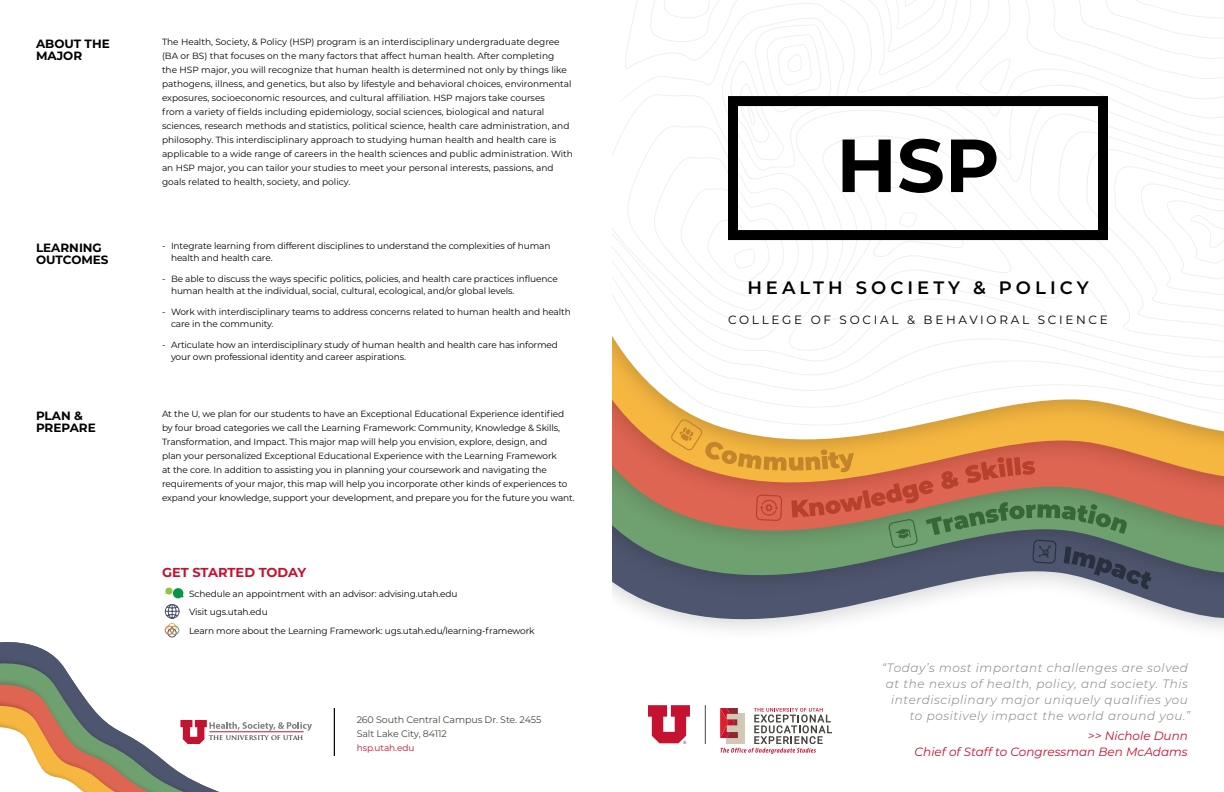
<style>
.page{position:relative;width:1224px;height:792px;background:#fff}
.page>*{position:absolute;margin:0;border:0;box-sizing:border-box;transform-origin:0 0}
.H1_Major_Title{font:700 75px "Montserrat";color:#000}
.Full_Major_Name{font:600 18px "Montserrat";letter-spacing:.225em;color:#000}
.Get_Started_Head{font:700 13px "Montserrat";letter-spacing:-.005em;color:#c41230}
.Quote_Body{font:italic 300 12px/16px "Montserrat";letter-spacing:.05em;color:#807b75;text-align:right}
.Quote_Attribution{font:italic 12px/16px "Montserrat";color:#c41230;text-align:right}
.Col_Head{font:700 12px/12px "Montserrat";color:#000}
.College_Name{font:12px "Montserrat";letter-spacing:.225em;color:#000}
.Address{font:9.5px "Montserrat";letter-spacing:-.01em;color:#48463f}
.Body_Copy{font:9px/14px "Montserrat";letter-spacing:-.01em;color:#000}
.Get_Started_Body{font:9px "Montserrat";letter-spacing:-.01em;color:#000}
.Address-2{font:9px "Montserrat";letter-spacing:-.01em;color:#c41230}
.t1{font:7.3px "Trajan Pro";color:#000}
</style>
<div class="page">
<img style="left:612px;top:586px;width:612px;height:44px">
<img style="left:612px;top:469px;width:612px;height:117px">
<svg style="left:670px;top:436px;width:482px;height:153px"></svg>
<svg style="left:612px;top:421px;width:612px;height:15px"></svg>
<svg style="left:612px;top:407px;width:612px;height:14px"></svg>
<svg style="left:612px;top:396px;width:612px;height:11px"></svg>
<svg style="left:612px;top:389px;width:584px;height:7px"></svg>
<svg style="left:612px;top:347px;width:612px;height:42px"></svg>
<svg style="left:761px;top:330px;width:357px;height:24px"></svg>
<svg style="left:1028px;top:330px;width:196px;height:17px"></svg>
<svg style="left:615px;top:0;width:609px;height:330px"></svg>
<svg style="left:0;top:635px;width:175px;height:20px"></svg>
<div style="left:728px;top:96px;width:380px;height:144px;border:10px solid #000"></div>
<div style="left:167px;top:623px;width:10px;height:9px;border:1px solid #f6b741;border-radius:50%"></div>
<div style="left:167px;top:628px;width:10px;height:10px;border:1px solid #4e556e;border-radius:50%"></div>
<div style="left:170px;top:626px;width:9px;height:9px;border:1px solid #6fa06f;border-radius:50%"></div>
<div style="left:165px;top:626px;width:9px;height:9px;border:1px solid #de6552;border-radius:50%"></div>
<svg style="left:164px;top:588px;width:20px;height:31px"></svg>
<hr style="left:334px;top:708px;width:1px;height:48px;background:#000">
<svg style="left:648px;top:705px;width:42px;height:39px"></svg>
<hr style="left:705px;top:705px;width:1px;height:39px;background:#48463f">
<svg style="left:720px;top:708px;width:112px;height:46px"></svg>
<svg style="left:0;top:657px;width:312px;height:135px"></svg>
<hr style="left:209px;top:731px;width:95px;height:1px;background:#c41230">
<p class="Col_Head" style="left:36px;top:37px;width:75px">ABOUT THE<br>MAJOR</p>
<p class="Body_Copy" style="left:162px;top:34px;width:413px">The Health, Society, &amp; Policy (HSP) program is an interdisciplinary undergraduate degree (BA or BS) that focuses on the many factors that affect human health. After completing<br>the HSP major, you will recognize that human health is determined not only by things like pathogens, illness, and genetics, but also by lifestyle and behavioral choices, environmental exposures, socioeconomic resources, and cultural affiliation. HSP majors take courses<br>from a variety of fields including epidemiology, social sciences, biological and natural sciences, research methods and statistics, political science, health care administration, and philosophy. This interdisciplinary approach to studying human health and health care is applicable to a wide range of careers in the health sciences and public administration. With an HSP major, you can tailor your studies to meet your personal interests, passions, and goals related to health, society, and policy.</p>
<p class="H1_Major_Title" style="left:836px;top:111px;width:165px">HSP</p>
<p class="Col_Head" style="left:36px;top:241px;width:74px">LEARNING<br>OUTCOMES</p>
<p class="Body_Copy" style="left:171px;top:239px;width:381px;line-height:12px;text-indent:-9px">‐ Integrate learning from different disciplines to understand the complexities of human health and health care.</p>
<p class="Body_Copy" style="left:171px;top:272px;width:388px;line-height:12px;text-indent:-9px">‐ Be able to discuss the ways specific politics, policies, and health care practices influence human health at the individual, social, cultural, ecological, and/or global levels.</p>
<p class="Body_Copy" style="left:171px;top:305px;width:401px;line-height:12px;text-indent:-9px">‐ Work with interdisciplinary teams to address concerns related to human health and health care in the community.</p>
<p class="Body_Copy" style="left:171px;top:338px;width:389px;line-height:12px;text-indent:-9px">‐ Articulate how an interdisciplinary study of human health and health care has informed your own professional identity and career aspirations.</p>
<p class="Full_Major_Name" style="left:747px;top:275px;width:343px">HEALTH SOCIETY &amp; POLICY</p>
<p class="College_Name" style="left:728px;top:311px;width:381px">COLLEGE OF SOCIAL &amp; BEHAVIORAL SCIENCE</p>
<p class="Col_Head" style="left:36px;top:409px;width:61px">PLAN &amp;<br>PREPARE</p>
<p class="Body_Copy" style="left:162px;top:406px;width:414px">At the U, we plan for our students to have an Exceptional Educational Experience identified by four broad categories we call the Learning Framework: Community, Knowledge &amp; Skills, Transformation, and Impact. This major map will help you envision, explore, design, and<br>plan your personalized Exceptional Educational Experience with the Learning Framework<br>at the core. In addition to assisting you in planning your coursework and navigating the requirements of your major, this map will help you incorporate other kinds of experiences to expand your knowledge, support your development, and prepare you for the future you want.</p>
<p class="Get_Started_Head" style="left:162px;top:563px;width:146px">GET STARTED TODAY</p>
<p class="Get_Started_Body" style="left:189px;top:587px;width:270px">Schedule an appointment with an advisor: advising.utah.edu</p>
<p class="Get_Started_Body" style="left:189px;top:606px;width:80px">Visit ugs.utah.edu</p>
<p class="Get_Started_Body" style="left:189px;top:624px;width:347px">Learn more about the Learning Framework: ugs.utah.edu/learning-framework</p>
<p class="t1" style="left:209px;top:733px;width:96px">THE UNIVERSITY OF UTAH</p>
<p class="Address" style="left:357px;top:713px;width:186px">260 South Central Campus Dr. Ste. 2455</p>
<p class="Address" style="left:357px;top:727px;width:92px">Salt Lake City, 84112</p>
<p class="Address-2" style="left:357px;top:741px;width:59px">hsp.utah.edu</p>
<p class="Quote_Body" style="left:882px;top:659px;width:310px">“Today’s most important challenges are solved at the nexus of health, policy, and society. This interdisciplinary major uniquely qualifies you to positively impact the world around you.”</p>
<p class="Quote_Attribution" style="left:915px;top:727px;width:275px">&gt;&gt; Nichole Dunn<br>Chief of Staff to Congressman Ben McAdams</p>
</div>
